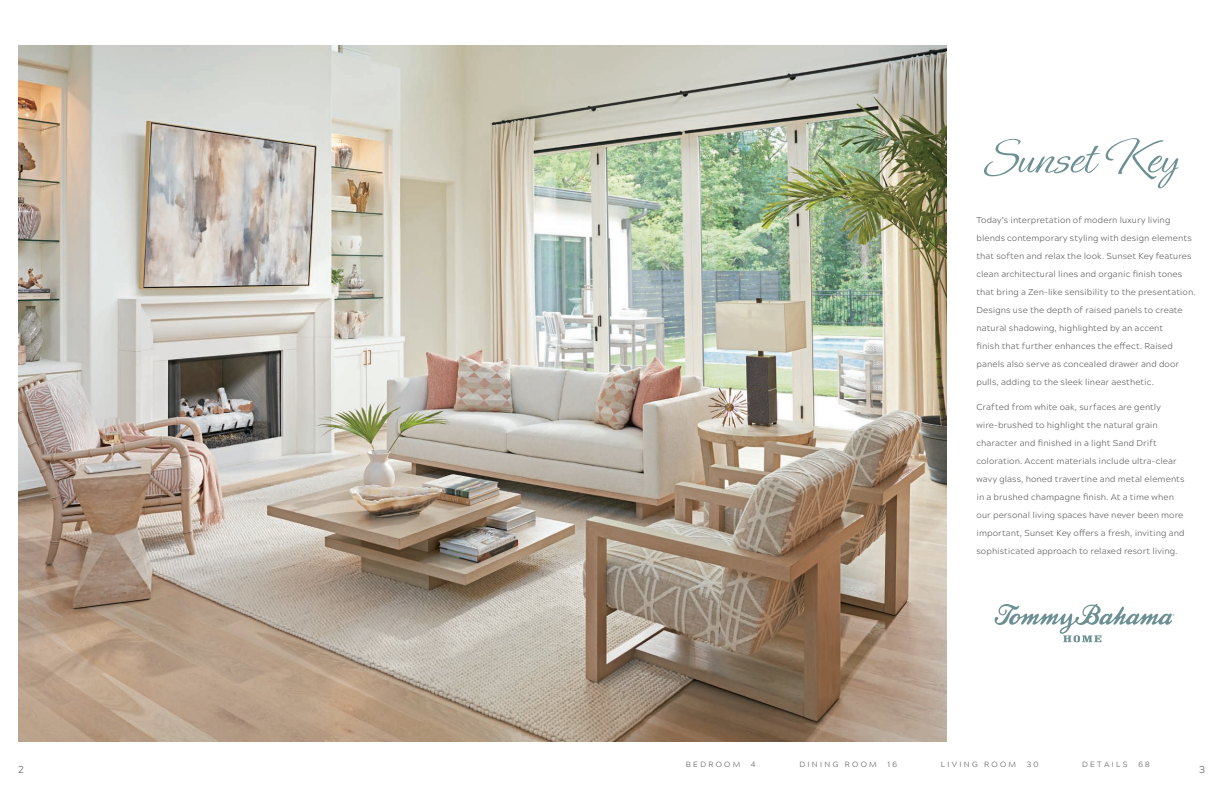
<style>
.page{position:relative;width:1224px;height:792px;background:#fff}
.page>*{position:absolute;margin:0;border:0;box-sizing:border-box;transform-origin:0 0}
.t1{font:300 10px "Acherus Grotesque";color:#57585a}
.Ocean_B_Viz_Index_Headers{font:300 8.6px/18px "Acherus Grotesque";letter-spacing:.01em;color:#57585a}
.Ocean_B_Viz_Index_Headers-2{font:300 7.6px "Acherus Grotesque";letter-spacing:.3em;color:#57585a}
</style>
<div class="page">
<img style="left:18px;top:45px;width:928px;height:696px">
<svg style="left:1106px;top:138px;width:72px;height:50px"></svg>
<svg style="left:984px;top:139px;width:116px;height:37px"></svg>
<svg style="left:995px;top:604px;width:180px;height:38px"></svg>
<p class="t1" style="left:18px;top:761px;width:7px">2</p>
<p class="Ocean_B_Viz_Index_Headers" style="left:976px;top:211px;width:221px">Today’s interpretation of modern luxury living blends contemporary styling with design elements that soften and relax the look. Sunset Key features clean architectural lines and organic finish tones that bring a Zen-like sensibility to the presentation.<br>Designs use the depth of raised panels to create natural shadowing, highlighted by an accent</p>
<p class="Ocean_B_Viz_Index_Headers" style="left:976px;top:337px;width:198px">finish that further enhances the effect. Raised</p>
<p class="Ocean_B_Viz_Index_Headers" style="left:976px;top:355px;width:204px">panels also serve as concealed drawer and door pulls, adding to the sleek linear aesthetic.</p>
<p class="Ocean_B_Viz_Index_Headers" style="left:976px;top:398px;width:186px">Crafted from white oak, surfaces are gently</p>
<p class="Ocean_B_Viz_Index_Headers" style="left:976px;top:416px;width:183px">wire-brushed to highlight the natural grain</p>
<p class="Ocean_B_Viz_Index_Headers" style="left:976px;top:434px;width:182px">character and finished in a light Sand Drift</p>
<p class="Ocean_B_Viz_Index_Headers" style="left:976px;top:452px;width:210px">coloration. Accent materials include ultra-clear wavy glass, honed travertine and metal elements in a brushed champagne finish. At a time when our personal living spaces have never been more important, Sunset Key offers a fresh, inviting and sophisticated approach to relaxed resort living.</p>
<p class="Ocean_B_Viz_Index_Headers-2" style="left:686px;top:758px;width:56px">BEDROOM</p>
<p class="Ocean_B_Viz_Index_Headers-2" style="left:751px;top:758px;width:6px">4</p>
<p class="Ocean_B_Viz_Index_Headers-2" style="left:800px;top:758px;width:79px">DINING ROOM</p>
<p class="Ocean_B_Viz_Index_Headers-2" style="left:888px;top:758px;width:11px">1 6</p>
<p class="Ocean_B_Viz_Index_Headers-2" style="left:941px;top:758px;width:77px">LIVING ROOM</p>
<p class="Ocean_B_Viz_Index_Headers-2" style="left:1027px;top:758px;width:13px">3 0</p>
<p class="Ocean_B_Viz_Index_Headers-2" style="left:1082px;top:758px;width:47px">DETAILS</p>
<p class="Ocean_B_Viz_Index_Headers-2" style="left:1138px;top:758px;width:13px">6 8</p>
<p class="t1" style="left:1199px;top:761px;width:7px">3</p>
</div>
